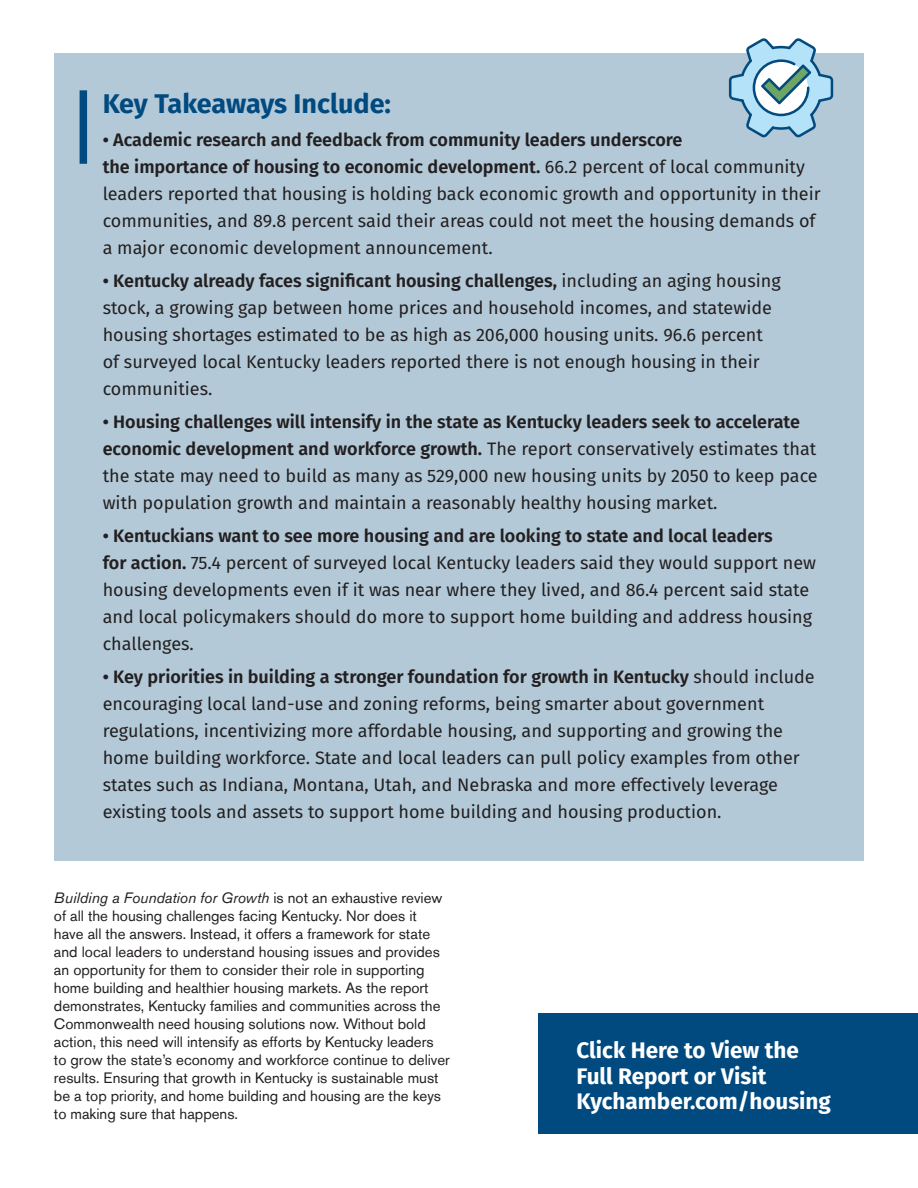
<style>
.page{position:relative;width:918px;height:1188px;background:#fff}
.page>*{position:absolute;margin:0;border:0;box-sizing:border-box;transform-origin:0 0}
.t1{font:700 27px "Fira Sans";letter-spacing:-.005em;color:#004a7f}
.t2{font:700 22.5px/25.5px "Fira Sans";color:#fff}
.t3{font:18px/27px "Fira Sans";color:#231f20}
.t4{font:600 18px "Fira Sans";color:#231f20}
.t5{font:15px/18px "Akzidenz Grotesk Std";color:#231f20}
.s1{font-weight:600}
.s2{font-style:italic}
</style>
<div class="page">
<div style="left:54px;top:53px;width:810px;height:807px;background:#b3c9d8"></div>
<div style="left:80px;top:90px;width:7px;height:74px;background:#004a7f"></div>
<svg style="left:729px;top:38px;width:104px;height:99px"></svg>
<div style="left:538px;top:1013px;width:380px;height:120px;background:#004a80"></div>
<p class="t1" style="left:103px;top:80px;width:290px">Key Takeaways Include:</p>
<p class="t4" style="left:103px;top:125px;width:581px">• Academic research and feedback from community leaders underscore</p>
<p class="t3" style="left:103px;top:152px;width:720px"><span class="s1">the importance of housing to economic development.</span> 66.2 percent of local community leaders reported that housing is holding back economic growth and opportunity in their communities, and 89.8 percent said their areas could not meet the housing demands of a major economic development announcement.</p>
<p class="t3" style="left:103px;top:266px;width:680px"><span class="s1">• Kentucky already faces significant housing challenges,</span> including an aging housing stock, a growing gap between home prices and household incomes, and statewide housing shortages estimated to be as high as 206,000 housing units. 96.6 percent of surveyed local Kentucky leaders reported there is not enough housing in their communities.</p>
<p class="t3" style="left:103px;top:407px;width:717px"><span class="s1">• Housing challenges will intensify in the state as Kentucky leaders seek to accelerate economic development and workforce growth.</span> The report conservatively estimates that the state may need to build as many as 529,000 new housing units by 2050 to keep pace with population growth and maintain a reasonably healthy housing market.</p>
<p class="t3" style="left:103px;top:521px;width:715px"><span class="s1">• Kentuckians want to see more housing and are looking to state and local leaders<br>for action.</span> 75.4 percent of surveyed local Kentucky leaders said they would support new housing developments even if it was near where they lived, and 86.4 percent said state and local policymakers should do more to support home building and address housing challenges.</p>
<p class="t3" style="left:103px;top:662px;width:714px"><span class="s1">• Key priorities in building a stronger foundation for growth in Kentucky</span> should include encouraging local land-use and zoning reforms, being smarter about government regulations, incentivizing more affordable housing, and supporting and growing the home building workforce. State and local leaders can pull policy examples from other states such as Indiana, Montana, Utah, and Nebraska and more effectively leverage existing tools and assets to support home building and housing production.</p>
<p class="t5" style="left:54px;top:889px;width:398px"><span class="s2">Building a Foundation for Growth</span> is not an exhaustive review of all the housing challenges facing Kentucky. Nor does it have all the answers. Instead, it offers a framework for state and local leaders to understand housing issues and provides an opportunity for them to consider their role in supporting home building and healthier housing markets. As the report demonstrates, Kentucky families and communities across the Commonwealth need housing solutions now. Without bold action, this need will intensify as efforts by Kentucky leaders<br>to grow the state’s economy and workforce continue to deliver results. Ensuring that growth in Kentucky is sustainable must be a top priority, and home building and housing are the keys to making sure that happens.</p>
<p class="t2" style="left:577px;top:1036px;width:256px">Click Here to View the<br>Full Report or Visit<br>Kychamber.com/housing</p>
</div>
